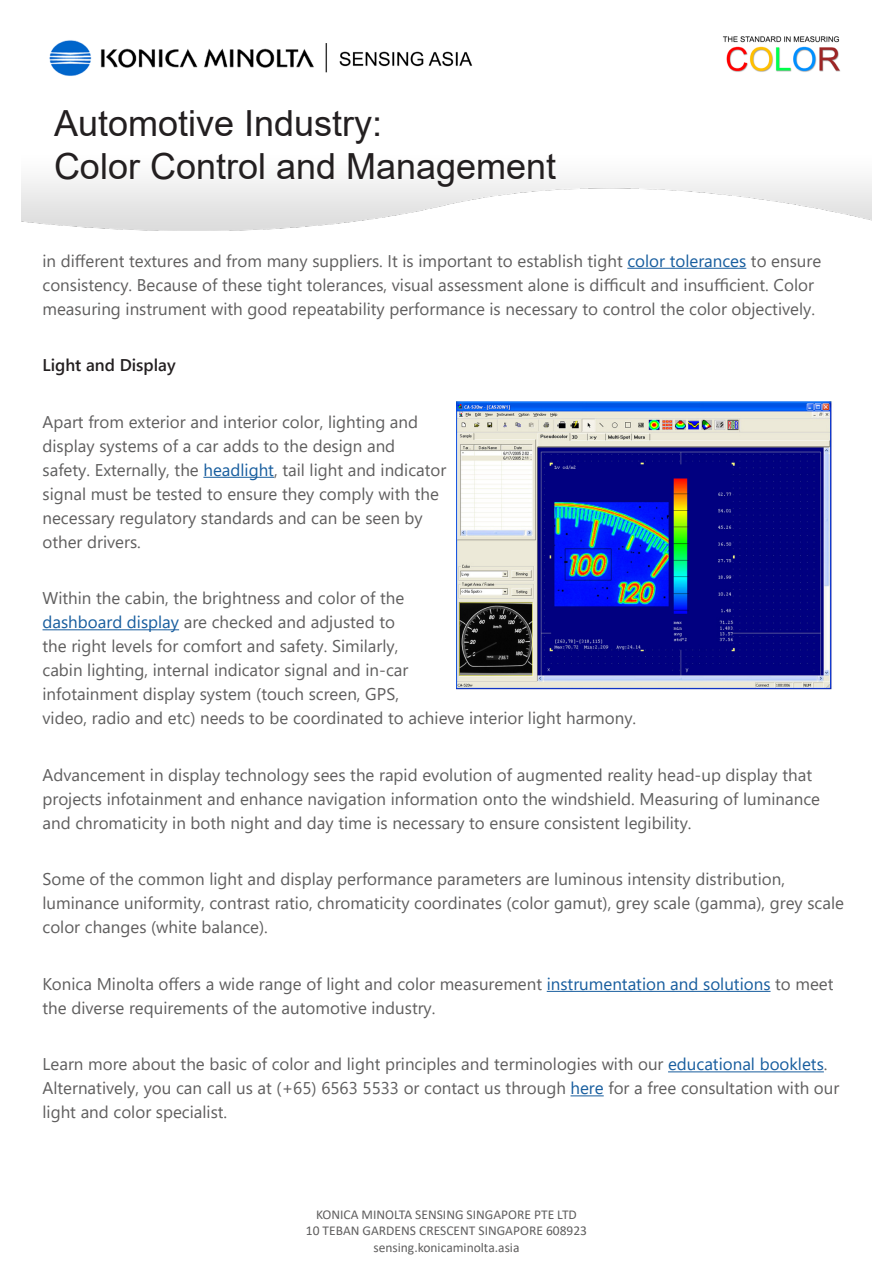
<style>
.page{position:relative;width:893px;height:1263px;background:#fff}
.page>*{position:absolute;margin:0;border:0;box-sizing:border-box;transform-origin:0 0}
.t1{font:36px "Arial";color:#231f20}
.t2{font:16.95px/24px "Segoe UI";color:#5f5e5e}
.t3{font:600 16.95px "Segoe UI";color:#231f20}
.t4{font:13.5px "Calibri";color:#5f5e5e}
.s1{color:#175d9e}
</style>
<div class="page">
<img style="left:21px;top:36px;width:851px;height:195px">
<hr style="left:627px;top:268px;width:119px;height:1px;background:#175d9e">
<hr style="left:203px;top:477px;width:71px;height:1px;background:#175d9e">
<hr style="left:43px;top:629px;width:136px;height:1px;background:#175d9e">
<hr style="left:547px;top:991px;width:223px;height:1px;background:#175d9e">
<hr style="left:668px;top:1071px;width:156px;height:1px;background:#175d9e">
<hr style="left:570px;top:1095px;width:34px;height:1px;background:#175d9e">
<img style="left:456px;top:401px;width:376px;height:289px">
<p class="t1" style="left:54px;top:98px;width:330px">Automotive Industry:</p>
<p class="t1" style="left:54px;top:142px;width:504px">Color Control and Management</p>
<p class="t2" style="left:43px;top:247px;width:780px">in different textures and from many suppliers. It is important to establish tight <span class="s1">color tolerances</span> to ensure consistency. Because of these tight tolerances, visual assessment alone is difficult and insufficient. Color measuring instrument with good repeatability performance is necessary to control the color objectively.</p>
<p class="t3" style="left:43px;top:349px;width:135px">Light and Display</p>
<p class="t2" style="left:43px;top:408px;width:405px">Apart from exterior and interior color, lighting and display systems of a car adds to the design and safety. Externally, the <span class="s1">headlight</span>, tail light and indicator signal must be tested to ensure they comply with the necessary regulatory standards and can be seen by other drivers.</p>
<p class="t2" style="left:43px;top:585px;width:595px">Within the cabin, the brightness and color of the<br><span class="s1">dashboard display</span> are checked and adjusted to<br>the right levels for comfort and safety. Similarly,<br>cabin lighting, internal indicator signal and in-car<br>infotainment display system (touch screen, GPS,<br>video, radio and etc) needs to be coordinated to achieve interior light harmony.</p>
<p class="t2" style="left:43px;top:761px;width:779px">Advancement in display technology sees the rapid evolution of augmented reality head-up display that projects infotainment and enhance navigation information onto the windshield. Measuring of luminance and chromaticity in both night and day time is necessary to ensure consistent legibility.</p>
<p class="t2" style="left:43px;top:866px;width:803px">Some of the common light and display performance parameters are luminous intensity distribution, luminance uniformity, contrast ratio, chromaticity coordinates (color gamut), grey scale (gamma), grey scale color changes (white balance).</p>
<p class="t2" style="left:43px;top:970px;width:793px">Konica Minolta offers a wide range of light and color measurement <span class="s1">instrumentation and solutions</span> to meet the diverse requirements of the automotive industry.</p>
<p class="t2" style="left:43px;top:1051px;width:798px">Learn more about the basic of color and light principles and terminologies with our <span class="s1">educational booklets</span>.<br>Alternatively, you can call us at (+65) 6563 5533 or contact us through <span class="s1">here</span> for a free consultation with our light and color specialist.</p>
<p class="t4" style="left:316px;top:1205px;width:262px">KONICA MINOLTA SENSING SINGAPORE PTE LTD</p>
<p class="t4" style="left:306px;top:1221px;width:283px">10 TEBAN GARDENS CRESCENT SINGAPORE 608923</p>
<p class="t4" style="left:373px;top:1238px;width:148px">sensing.konicaminolta.asia</p>
</div>
